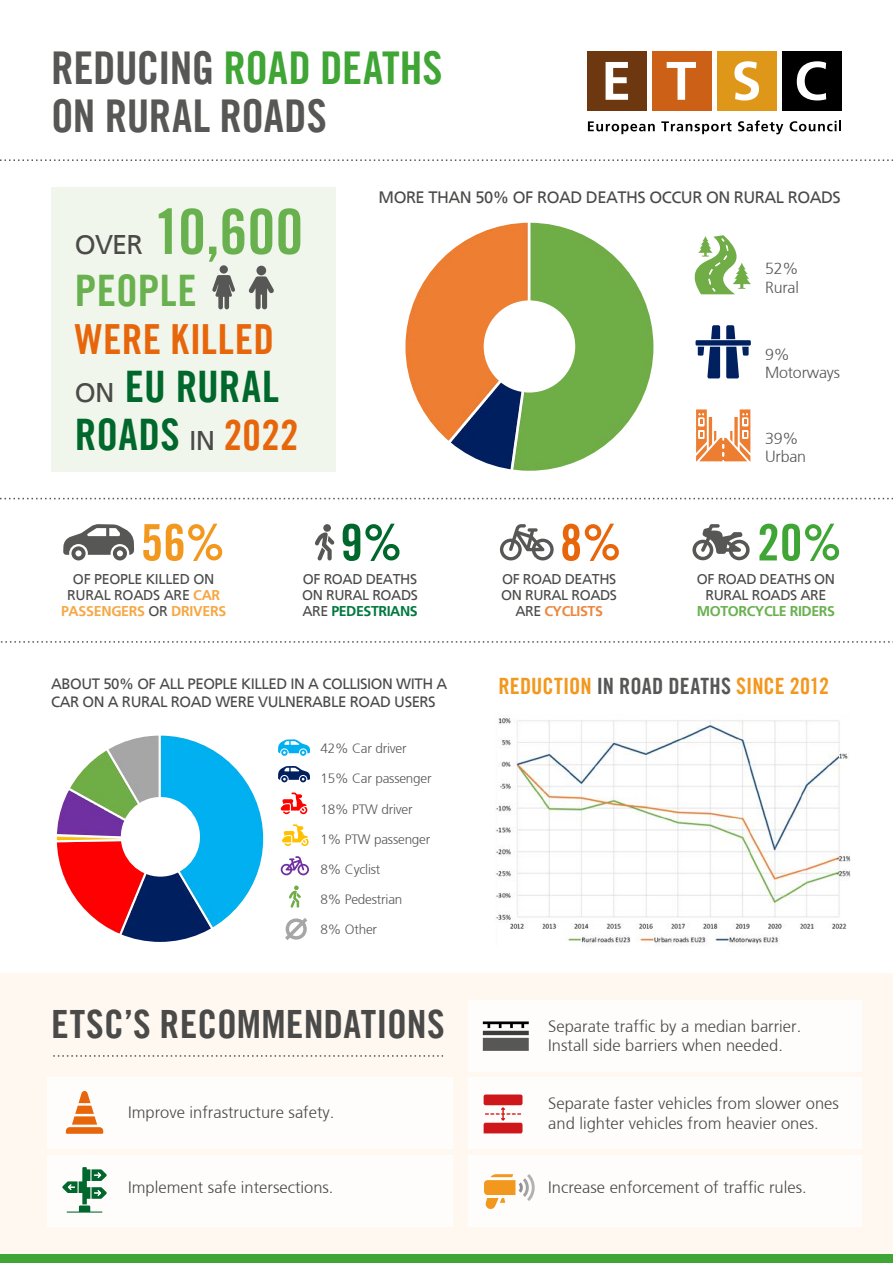
<style>
.page{position:relative;width:893px;height:1263px;background:#fff}
.page>*{position:absolute;margin:0;border:0;box-sizing:border-box;transform-origin:0 0}
.t1{font:62.4px "Amnesty Trade Gothic Bd Cn 20";color:#69b14f}
.t2{font:50.25px "Amnesty Trade Gothic Bd Cn 20";color:#f2981e}
.t3{font:50.25px "Amnesty Trade Gothic Bd Cn 20";color:#3fa535}
.t4{font:50.25px "Amnesty Trade Gothic Bd Cn 20";color:#00682c}
.t5{font:50.25px "Amnesty Trade Gothic Bd Cn 20";color:#e7660b}
.t6{font:45.3px/48.4px "Amnesty Trade Gothic Bd Cn 20";letter-spacing:-.01em;color:#575756}
.t7{font:43.5px/48px "Amnesty Trade Gothic Bd Cn 20";letter-spacing:.005em;color:#00682c}
.t8{font:43.5px "Amnesty Trade Gothic Bd Cn 20";letter-spacing:.005em;color:#69b14f}
.t9{font:41.55px "Amnesty Trade Gothic Bd Cn 20";letter-spacing:.01em;color:#e7660b}
.t10{font:39px "Amnesty Trade Gothic Bd Cn 20";letter-spacing:.005em;color:#4a4a49}
.t11{font:27px "Frutiger";color:#4a4a49}
.t12{font:22.5px "Amnesty Trade Gothic Bd Cn 20";color:#f2981e}
.t13{font:300 16.5px/19.8px "Frutiger";color:#4a4a49}
.t14{font:16.5px "Frutiger";letter-spacing:-.03em;color:#4a4a49}
.Grey_sub-subheading{font:300 16.05px/17.4px "Frutiger";letter-spacing:-.015em;color:#575756}
.t15{font:15px/18px "Frutiger";letter-spacing:-.03em;color:#4a4a49}
.t16{font:700 14.25px "Frutiger";letter-spacing:-.03em;color:#ed873e}
.t17{font:14.1px/16.2px "Frutiger";letter-spacing:-.03em;color:#4a4a49;text-align:center}
.Grey_sub-subheading-2{font:300 13.5px "Frutiger";letter-spacing:-.015em;color:#575756}
.s1{color:#3fa535}
.s2{font-family:"Frutiger";font-size:27px;color:#4a4a49}
.s3{font-size:41.55px;color:#e7660b}
.s4{font-weight:700;color:#f6a845}
.s5{font-weight:700;color:#00783f}
.s6{font-weight:400;font-size:14.1px;color:#4a4a49}
.s7{font-weight:700;color:#69b14f}
.s8{color:#575756}
</style>
<div class="page">
<div style="left:587px;top:51px;width:60px;height:60px;background:#6d3810"></div>
<svg style="left:606px;top:62px;width:22px;height:38px"></svg>
<div style="left:652px;top:51px;width:60px;height:60px;background:#cc6016"></div>
<svg style="left:667px;top:62px;width:29px;height:38px"></svg>
<div style="left:717px;top:51px;width:60px;height:60px;background:#df9719"></div>
<svg style="left:734px;top:61px;width:25px;height:39px"></svg>
<div style="left:782px;top:51px;width:60px;height:60px;background:#000"></div>
<svg style="left:797px;top:61px;width:29px;height:39px"></svg>
<svg style="left:588px;top:121px;width:67px;height:13px"></svg>
<svg style="left:661px;top:121px;width:70px;height:13px"></svg>
<svg style="left:738px;top:120px;width:45px;height:14px"></svg>
<svg style="left:790px;top:121px;width:51px;height:10px"></svg>
<div style="left:0;top:974px;width:893px;height:289px;background:#fff8f1"></div>
<svg style="left:0;top:159px;width:893px;height:2px"></svg>
<svg style="left:0;top:498px;width:893px;height:1px"></svg>
<div style="left:0;top:1254px;width:893px;height:9px;background:#3fa535"></div>
<div style="left:51px;top:187px;width:285px;height:285px;background:#f1f6ec"></div>
<div style="left:256px;top:266px;width:10px;height:9px;background:#575756;border-radius:50%"></div>
<svg style="left:248px;top:276px;width:26px;height:33px"></svg>
<svg style="left:212px;top:275px;width:23px;height:34px"></svg>
<div style="left:220px;top:265px;width:8px;height:9px;background:#575756;border-radius:50%"></div>
<img style="left:405px;top:223px;width:248px;height:248px;border-radius:124px">
<hr style="left:528px;top:222px;width:2px;height:125px;background:#fff">
<svg style="left:445px;top:344px;width:87px;height:127px;background:#887263"></svg>
<div style="left:484px;top:300px;width:91px;height:92px;background:#fff;border-radius:50%"></div>
<div style="left:468px;top:1000px;width:394px;height:72px;background:#fff"></div>
<div style="left:468px;top:1077px;width:394px;height:72px;background:#fff"></div>
<div style="left:468px;top:1155px;width:394px;height:71px;background:#fff"></div>
<div style="left:48px;top:1155px;width:405px;height:71px;background:#fff"></div>
<svg style="left:694px;top:235px;width:57px;height:59px"></svg>
<svg style="left:695px;top:325px;width:56px;height:53px"></svg>
<svg style="left:696px;top:409px;width:54px;height:53px"></svg>
<svg style="left:278px;top:739px;width:32px;height:17px"></svg>
<svg style="left:285px;top:918px;width:23px;height:22px"></svg>
<svg style="left:281px;top:856px;width:28px;height:19px"></svg>
<svg style="left:289px;top:885px;width:12px;height:23px"></svg>
<svg style="left:281px;top:792px;width:26px;height:22px"></svg>
<svg style="left:278px;top:766px;width:32px;height:16px"></svg>
<svg style="left:282px;top:824px;width:27px;height:22px"></svg>
<img style="left:57px;top:735px;width:206px;height:207px;border-radius:103px">
<hr style="left:159px;top:733px;width:2px;height:105px;background:#fff">
<svg style="left:56px;top:743px;width:161px;height:198px"></svg>
<div style="left:121px;top:797px;width:79px;height:80px;background:#fff;border-radius:50%"></div>
<div style="left:48px;top:1077px;width:405px;height:72px;background:#fff"></div>
<svg style="left:315px;top:524px;width:19px;height:36px"></svg>
<svg style="left:500px;top:524px;width:54px;height:36px"></svg>
<svg style="left:63px;top:524px;width:71px;height:36px"></svg>
<svg style="left:692px;top:524px;width:58px;height:36px"></svg>
<svg style="left:1px;top:641px;width:892px;height:2px"></svg>
<svg style="left:53px;top:1055px;width:390px;height:2px"></svg>
<svg style="left:66px;top:1090px;width:37px;height:44px"></svg>
<svg style="left:527px;top:1174px;width:10px;height:27px"></svg>
<svg style="left:484px;top:1174px;width:46px;height:35px"></svg>
<svg style="left:483px;top:1021px;width:46px;height:30px"></svg>
<svg style="left:62px;top:1167px;width:45px;height:45px"></svg>
<svg style="left:484px;top:1094px;width:39px;height:39px"></svg>
<img style="left:496px;top:718px;width:353px;height:227px">
<div style="left:842px;top:753px;width:9px;height:8px;background:#fff"></div>
<svg style="left:839px;top:752px;width:9px;height:9px"></svg>
<p class="t6" style="left:51px;top:43px;width:393px">REDUCING <span class="s1">ROAD DEATHS<br></span>ON RURAL ROADS</p>
<p class="t1" style="left:154px;top:194px;width:151px">10,600</p>
<p class="t8" style="left:75px;top:264px;width:123px">PEOPLE</p>
<p class="t9" style="left:75px;top:314px;width:201px">WERE KILLED</p>
<p class="t7" style="left:75px;top:362px;width:225px"><span class="s2">ON</span> EU RURAL<br>ROADS <span class="s2">IN</span> <span class="s3">2022</span></p>
<p class="t11" style="left:75px;top:229px;width:70px">OVER</p>
<p class="t14" style="left:379px;top:188px;width:464px">MORE THAN 50% OF ROAD DEATHS OCCUR ON RURAL ROADS</p>
<p class="Grey_sub-subheading" style="left:765px;top:260px;width:35px">52%</p>
<p class="Grey_sub-subheading" style="left:765px;top:279px;width:35px">Rural</p>
<p class="Grey_sub-subheading" style="left:765px;top:346px;width:76px">9%<br>Motorways</p>
<p class="Grey_sub-subheading" style="left:765px;top:430px;width:42px">39%<br>Urban</p>
<p class="t2" style="left:141px;top:512px;width:85px">56%</p>
<p class="t17" style="left:61px;top:571px;width:167px">OF PEOPLE KILLED ON<br>RURAL ROADS ARE <span class="s4">CAR<br>PASSENGERS</span> OR <span class="s4">DRIVERS</span></p>
<p class="t4" style="left:340px;top:512px;width:63px">9%</p>
<p class="t17" style="left:302px;top:571px;width:117px;text-align:justify">OF ROAD DEATHS ON RURAL ROADS ARE <span class="s5">PEDESTRIANS</span></p>
<p class="t15" style="left:51px;top:674px;width:398px">ABOUT 50% OF ALL PEOPLE KILLED IN A COLLISION WITH A<br>CAR ON A RURAL ROAD WERE VULNERABLE ROAD USERS</p>
<p class="Grey_sub-subheading-2" style="left:321px;top:741px;width:88px">42% Car driver</p>
<p class="Grey_sub-subheading-2" style="left:321px;top:770px;width:113px">15% Car passenger</p>
<p class="Grey_sub-subheading-2" style="left:321px;top:801px;width:94px">18% PTW driver</p>
<p class="Grey_sub-subheading-2" style="left:321px;top:831px;width:111px">1% PTW passenger</p>
<p class="Grey_sub-subheading-2" style="left:321px;top:862px;width:61px">8% Cyclist</p>
<p class="Grey_sub-subheading-2" style="left:321px;top:892px;width:83px">8% Pedestrian</p>
<p class="Grey_sub-subheading-2" style="left:321px;top:922px;width:58px">8% Other</p>
<p class="t10" style="left:51px;top:1000px;width:395px">ETSC’S RECOMMENDATIONS</p>
<p class="t13" style="left:128px;top:1102px;width:208px">Improve infrastructure safety.</p>
<p class="t13" style="left:128px;top:1177px;width:207px">Implement safe intersections.</p>
<p class="t5" style="left:560px;top:512px;width:63px">8%</p>
<p class="t17" style="left:501px;top:571px;width:117px;text-align:left">OF ROAD DEATHS<br>ON RURAL ROADS</p>
<p class="t16" style="left:515px;top:603px;width:89px"><span class="s6">ARE</span> CYCLISTS</p>
<p class="t3" style="left:757px;top:512px;width:86px">20%</p>
<p class="t17" style="left:697px;top:571px;width:140px">OF ROAD DEATHS ON<br>RURAL ROADS ARE<br><span class="s7">MOTORCYCLE RIDERS</span></p>
<p class="t12" style="left:498px;top:672px;width:332px">REDUCTION <span class="s8">IN ROAD DEATHS</span> SINCE 2012</p>
<p class="t13" style="left:548px;top:1016px;width:254px">Separate traffic by a median barrier.<br>Install side barriers when needed.</p>
<p class="t13" style="left:548px;top:1094px;width:292px">Separate faster vehicles from slower ones and lighter vehicles from heavier ones.</p>
<p class="t13" style="left:548px;top:1177px;width:260px">Increase enforcement of traffic rules.</p>
</div>
